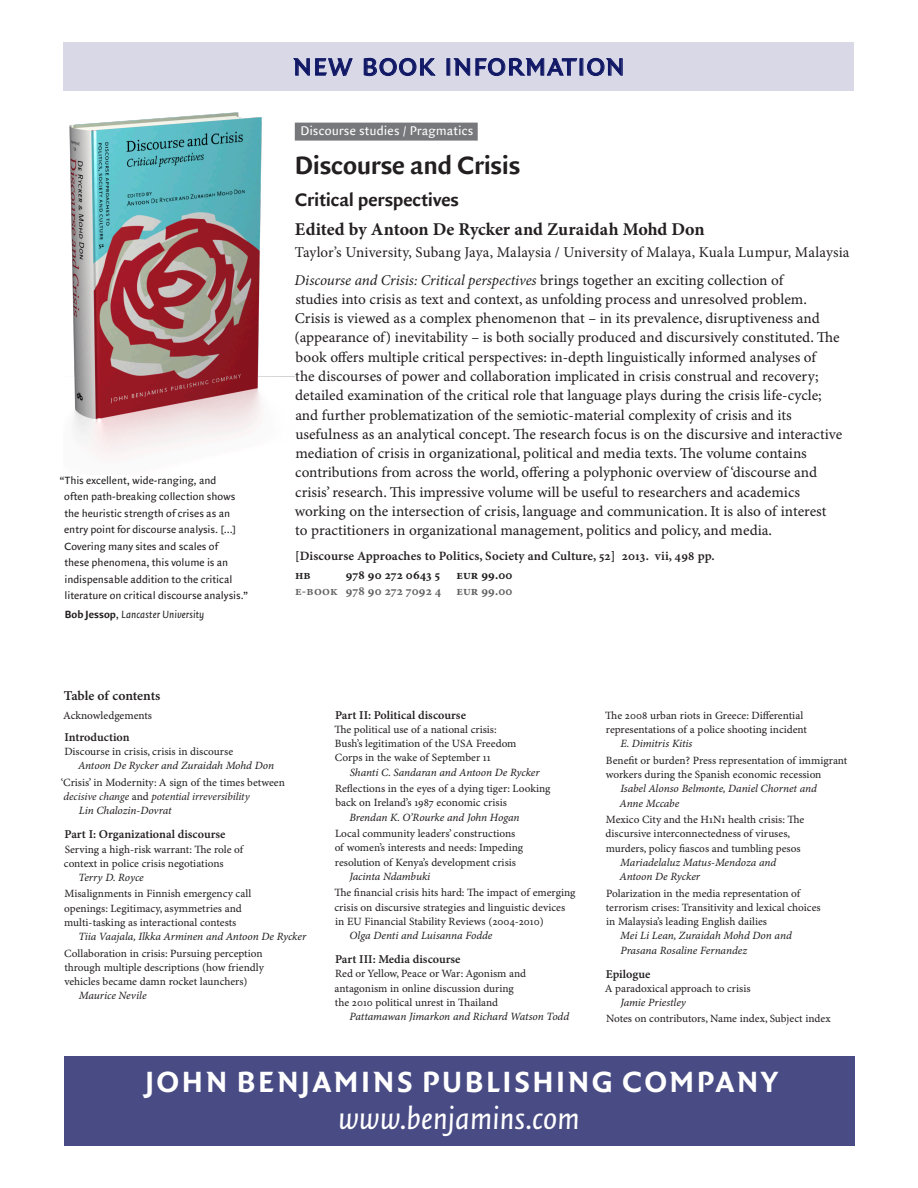
<style>
.page{position:relative;width:918px;height:1188px;background:#fff}
.page>*{position:absolute;margin:0;border:0;box-sizing:border-box;transform-origin:0 0}
.t1{font:33px "Quadraat Sans Small Caps";letter-spacing:.005em;color:#101865}
.t2{font:italic 33px "Quadraat Sans";letter-spacing:-.005em;color:#fff}
.t3{font:700 31.5px "Quadraat Sans";letter-spacing:.085em;color:#fff}
.t4{font:700 27px "Quadraat Sans";letter-spacing:-.005em;color:#231f20}
.subtitle1{font:700 19.5px "Quadraat Sans";color:#231f20}
.authors{font:700 18px "Minion Pro";letter-spacing:-.005em;color:#231f20}
.blurb{font:15px/19.4px "Minion Pro Capt";color:#231f20}
.affiliation{font:15px "Minion Pro";letter-spacing:.005em;color:#231f20}
.subjects{font:13.5px "Quadraat Sans";letter-spacing:.01em;color:#fff}
.toc_heading{font:13.5px "Minion Pro Semibold Capt";letter-spacing:-.01em;color:#231f20}
.series{font:12.75px "Minion Pro Semibold Capt";letter-spacing:.01em;color:#231f20}
.edition-e-book{font:700 12.75px "Minion Pro";letter-spacing:.01em;color:#636366}
.editionworld{font:700 12.75px "Minion Pro";letter-spacing:.01em;color:#231f20}
.editionworld-2{font:12.75px "Minion Pro Semibold Capt";color:#231f20}
.toc_section{font:12px "Minion Pro Semibold Capt";color:#231f20}
.quote{font:11.25px/16.5px "Quadraat Sans";color:#231f20}
.quotesource{font:italic 11.25px "Quadraat Sans";letter-spacing:.01em;color:#231f20}
.toc_title{font:11.1px/14.2px "Minion Pro Capt";color:#231f20}
.toc_authors{font:11.1px/14.2px "Minion Pro It Capt";letter-spacing:-.01em;color:#231f20}
.s1{font-weight:700;font-style:normal}
.s2{font-style:normal}
.s3{font-family:"Minion Pro";font-style:italic}
.s4{font-family:"Minion Pro Semibold Capt";font-weight:400}
</style>
<div class="page">
<div style="left:64px;top:43px;width:790px;height:48px;background:#d8d8e7"></div>
<svg style="left:293px;top:58px;width:60px;height:18px"></svg>
<svg style="left:364px;top:58px;width:71px;height:18px"></svg>
<svg style="left:453px;top:58px;width:124px;height:18px"></svg>
<svg style="left:587px;top:58px;width:36px;height:18px"></svg>
<div style="left:64px;top:1056px;width:790px;height:89px;background:#494b84"></div>
<div style="left:295px;top:123px;width:183px;height:18px;background:#76787b"></div>
<img style="left:69px;top:112px;width:226px;height:345px">
<p class="quote" style="left:64px;top:472px;width:186px;text-indent:-5px">“This excellent, wide-ranging, and<br>often path-breaking collection shows the heuristic strength of crises as an entry point for discourse analysis. [...] Covering many sites and scales of<br>these phenomena, this volume is an indispensable addition to the critical literature on critical discourse analysis.”</p>
<p class="quotesource" style="left:65px;top:608px;width:141px"><span class="s1">Bob Jessop</span><span class="s2">,</span> Lancaster University</p>
<p class="t1" style="left:293px;top:46px;width:335px">new book information</p>
<p class="subjects" style="left:300px;top:123px;width:174px">Discourse studies / Pragmatics</p>
<p class="t4" style="left:295px;top:150px;width:227px">Discourse and Crisis</p>
<p class="subtitle1" style="left:295px;top:188px;width:165px">Critical perspectives</p>
<p class="authors" style="left:295px;top:217px;width:411px">Edited by Antoon De Rycker and Zuraidah Mohd Don</p>
<p class="affiliation" style="left:295px;top:242px;width:556px">Taylor’s University, Subang Jaya, Malaysia / University of Malaya, Kuala Lumpur, Malaysia</p>
<p class="blurb" style="left:294px;top:271px;width:550px"><span class="s3">Discourse and Crisis: Critical perspectives</span> brings together an exciting collection of<br>studies into crisis as text and context, as unfolding process and unresolved problem.<br>Crisis is viewed as a complex phenomenon that – in its prevalence, disruptiveness and (appearance of) inevitability – is both socially produced and discursively constituted. The book offers multiple critical perspectives: in-depth linguistically informed analyses of<br>the discourses of power and collaboration implicated in crisis construal and recovery; detailed examination of the critical role that language plays during the crisis life-cycle; and further problematization of the semiotic-material complexity of crisis and its usefulness as an analytical concept. The research focus is on the discursive and interactive mediation of crisis in organizational, political and media texts. The volume contains contributions from across the world, offering a polyphonic overview of ‘discourse and crisis’ research. This impressive volume will be useful to researchers and academics working on the intersection of crisis, language and communication. It is also of interest<br>to practitioners in organizational management, politics and policy, and media.</p>
<p class="series" style="left:295px;top:549px;width:421px">[Discourse Approaches to Politics, Society and Culture, 52] 2013. vii, 498 pp.</p>
<p class="editionworld-2" style="left:295px;top:567px;width:17px">Hb</p>
<p class="editionworld" style="left:346px;top:566px;width:96px">978 90 272 0643 5</p>
<p class="editionworld" style="left:456px;top:566px;width:58px">EUR 99.00</p>
<p class="edition-e-book" style="left:295px;top:582px;width:219px"><span class="s4">E-book</span> 978 90 272 7092 4 EUR 99.00</p>
<p class="toc_heading" style="left:64px;top:688px;width:98px">Table of contents</p>
<p class="toc_title" style="left:63px;top:709px;width:90px">Acknowledgements</p>
<p class="toc_section" style="left:64px;top:730px;width:67px">Introduction</p>
<p class="toc_title" style="left:64px;top:745px;width:170px">Discourse in crisis, crisis in discourse</p>
<p class="toc_authors" style="left:78px;top:759px;width:198px">Antoon De Rycker and Zuraidah Mohd Don</p>
<p class="toc_title" style="left:61px;top:776px;width:225px">‘Crisis’ in Modernity: A sign of the times between <span class="s3">decisive change</span> and <span class="s3">potential irreversibility</span></p>
<p class="toc_authors" style="left:79px;top:804px;width:94px">Lin Chalozin-Dovrat</p>
<p class="toc_section" style="left:64px;top:827px;width:163px">Part I: Organizational discourse</p>
<p class="toc_title" style="left:64px;top:842px;width:181px">Serving a high-risk warrant: The role of context in police crisis negotiations</p>
<p class="toc_authors" style="left:79px;top:871px;width:67px">Terry D. Royce</p>
<p class="toc_title" style="left:64px;top:887px;width:189px">Misalignments in Finnish emergency call openings: Legitimacy, asymmetries and multi-tasking as interactional contests</p>
<p class="toc_authors" style="left:79px;top:930px;width:229px">Tiia Vaajala, Ilkka Arminen and Antoon De Rycker</p>
<p class="toc_title" style="left:64px;top:947px;width:201px;text-align:justify">Collaboration in crisis: Pursuing perception through multiple descriptions (how friendly vehicles became damn rocket launchers)</p>
<p class="toc_authors" style="left:79px;top:989px;width:69px">Maurice Nevile</p>
<p class="toc_section" style="left:335px;top:708px;width:132px">Part II: Political discourse</p>
<p class="toc_title" style="left:334px;top:723px;width:184px">The political use of a national crisis:<br>Bush’s legitimation of the USA Freedom<br>Corps in the wake of September 11</p>
<p class="toc_authors" style="left:350px;top:766px;width:191px">Shanti C. Sandaran and Antoon De Rycker</p>
<p class="toc_title" style="left:335px;top:782px;width:217px">Reflections in the eyes of a dying tiger: Looking back on Ireland’s 1987 economic crisis</p>
<p class="toc_authors" style="left:349px;top:811px;width:172px">Brendan K. O’Rourke and John Hogan</p>
<p class="toc_title" style="left:335px;top:827px;width:190px">Local community leaders’ constructions of women’s interests and needs: Impeding resolution of Kenya’s development crisis</p>
<p class="toc_authors" style="left:349px;top:870px;width:82px">Jacinta Ndambuki</p>
<p class="toc_title" style="left:334px;top:886px;width:243px">The financial crisis hits hard: The impact of emerging crisis on discursive strategies and linguistic devices in EU Financial Stability Reviews (2004-2010)</p>
<p class="toc_authors" style="left:350px;top:929px;width:144px">Olga Denti and Luisanna Fodde</p>
<p class="toc_section" style="left:335px;top:952px;width:127px">Part III: Media discourse</p>
<p class="toc_title" style="left:335px;top:967px;width:193px">Red or Yellow, Peace or War: Agonism and antagonism in online discussion during the 2010 political unrest in Thailand</p>
<p class="toc_authors" style="left:349px;top:1010px;width:221px">Pattamawan Jimarkon and Richard Watson Todd</p>
<p class="toc_title" style="left:605px;top:709px;width:203px">The 2008 urban riots in Greece: Differential representations of a police shooting incident</p>
<p class="toc_authors" style="left:620px;top:737px;width:74px">E. Dimitris Kitis</p>
<p class="toc_title" style="left:606px;top:754px;width:243px">Benefit or burden? Press representation of immigrant workers during the Spanish economic recession</p>
<p class="toc_authors" style="left:620px;top:782px;width:199px">Isabel Alonso Belmonte, Daniel Chornet and<br>Anne Mccabe</p>
<p class="toc_title" style="left:606px;top:813px;width:200px">Mexico City and the H1N1 health crisis: The discursive interconnectedness of viruses, murders, policy fiascos and tumbling pesos</p>
<p class="toc_authors" style="left:620px;top:856px;width:158px">Mariadelaluz Matus-Mendoza and<br>Antoon De Rycker</p>
<p class="toc_title" style="left:606px;top:886px;width:216px">Polarization in the media representation of terrorism crises: Transitivity and lexical choices in Malaysia’s leading English dailies</p>
<p class="toc_authors" style="left:620px;top:929px;width:173px">Mei Li Lean, Zuraidah Mohd Don and<br>Prasana Rosaline Fernandez</p>
<p class="toc_section" style="left:606px;top:967px;width:46px">Epilogue</p>
<p class="toc_title" style="left:605px;top:982px;width:147px">A paradoxical approach to crisis</p>
<p class="toc_authors" style="left:620px;top:996px;width:67px">Jamie Priestley</p>
<p class="toc_title" style="left:606px;top:1012px;width:226px">Notes on contributors, Name index, Subject index</p>
<p class="t3" style="left:146px;top:1063px;width:634px">JOHN BENJAMINS PUBLISHING COMPANY</p>
<p class="t2" style="left:338px;top:1101px;width:243px">www.benjamins.com</p>
</div>
